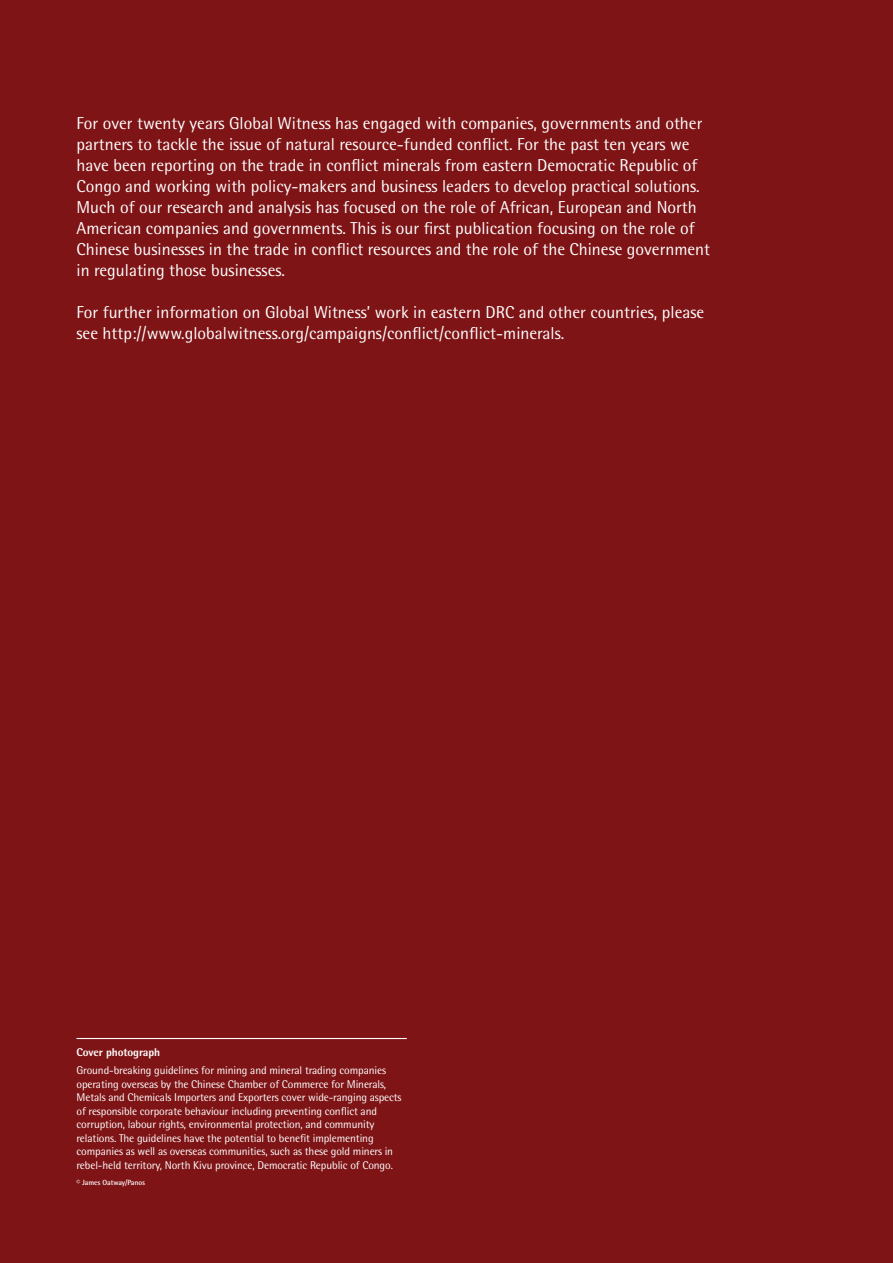
<style>
.page{position:relative;width:893px;height:1263px;background:#7e1416}
.page>*{position:absolute;margin:0;border:0;box-sizing:border-box;transform-origin:0 0}
.t1{font:17.25px/21px "Rotis Semi Sans";color:#fff}
.t2{font:11.25px/13.5px "Rotis Semi Sans";letter-spacing:-.01em;color:#fff}
.t3{font:800 11.25px "Rotis Semi Sans";letter-spacing:-.01em;color:#fff}
.t4{font:700 7.5px "Rotis Semi Sans";letter-spacing:-.01em;color:#fff}
</style>
<div class="page">
<hr style="left:77px;top:1038px;width:330px;height:1px;background:#fff">
<p class="t1" style="left:77px;top:113px;width:635px">For over twenty years Global Witness has engaged with companies, governments and other partners to tackle the issue of natural resource-funded conflict. For the past ten years we have been reporting on the trade in conflict minerals from eastern Democratic Republic of Congo and working with policy-makers and business leaders to develop practical solutions.<br>Much of our research and analysis has focused on the role of African, European and North American companies and governments. This is our first publication focusing on the role of Chinese businesses in the trade in conflict resources and the role of the Chinese government in regulating those businesses.</p>
<p class="t1" style="left:77px;top:301px;width:629px">For further information on Global Witness’ work in eastern DRC and other countries, please see http://www.globalwitness.org/campaigns/conflict/conflict-minerals.</p>
<p class="t3" style="left:77px;top:1045px;width:85px">Cover photograph</p>
<p class="t2" style="left:77px;top:1063px;width:326px">Ground-breaking guidelines for mining and mineral trading companies operating overseas by the Chinese Chamber of Commerce for Minerals, Metals and Chemicals Importers and Exporters cover wide-ranging aspects of responsible corporate behaviour including preventing conflict and corruption, labour rights, environmental protection, and community relations. The guidelines have the potential to benefit implementing companies as well as overseas communities, such as these gold miners in rebel-held territory, North Kivu province, Democratic Republic of Congo.</p>
<p class="t4" style="left:77px;top:1178px;width:70px">© James Oatway/Panos</p>
</div>
